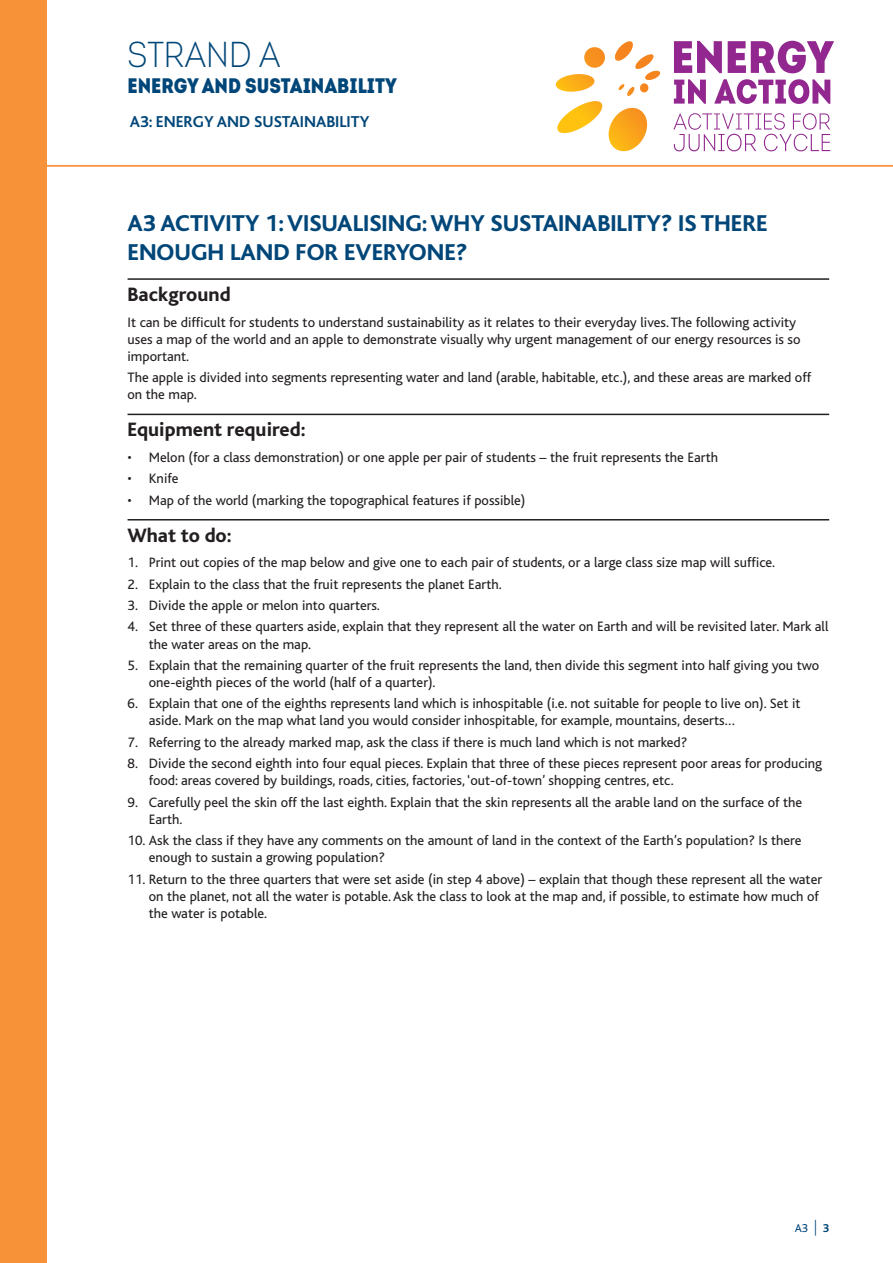
<style>
.page{position:relative;width:893px;height:1263px;background:#fff}
.page>*{position:absolute;margin:0;border:0;box-sizing:border-box;transform-origin:0 0}
.t1{font:36px "Intro Cond Light Free";color:#004678}
.t2{font:800 24px/28.8px "Bliss";color:#004678}
.t3{font:21px "Intro Cond Black Free";color:#004678}
.t4{font:800 20.25px "Bliss";color:#231f20}
.t5{font:700 16.5px "Bliss";color:#004678}
.t6{font:14.25px/17.1px "Bliss";color:#231f20}
.t7{font:12px "Bliss";color:#004678}
.s1{font-weight:300;font-size:15.6px}
.s2{font-weight:700}
</style>
<div class="page">
<hr style="left:0;top:165px;width:893px;height:2px;background:#f79239">
<div style="left:0;top:0;width:47px;height:1263px;background:#f79239"></div>
<svg style="left:673px;top:113px;width:157px;height:38px"></svg>
<svg style="left:674px;top:41px;width:48px;height:32px"></svg>
<svg style="left:728px;top:41px;width:106px;height:32px"></svg>
<svg style="left:674px;top:79px;width:32px;height:25px"></svg>
<svg style="left:714px;top:79px;width:116px;height:25px"></svg>
<svg style="left:555px;top:41px;width:105px;height:111px"></svg>
<hr style="left:128px;top:278px;width:701px;height:2px;background:#231f20">
<hr style="left:128px;top:414px;width:701px;height:1px;background:#231f20">
<hr style="left:128px;top:519px;width:701px;height:1px;background:#231f20">
<h1 class="t1" style="left:128px;top:33px;width:155px">STRAND A</h1>
<h3 class="t3" style="left:128px;top:71px;width:271px">ENERGY AND SUSTAINABILITY</h3>
<p class="t5" style="left:130px;top:113px;width:241px">A3: ENERGY AND SUSTAINABILITY</p>
<h2 class="t2" style="left:128px;top:209px;width:642px">A3 ACTIVITY 1: VISUALISING: WHY SUSTAINABILITY? IS THERE<br>ENOUGH LAND FOR EVERYONE?</h2>
<h3 class="t4" style="left:128px;top:284px;width:105px">Background</h3>
<p class="t6" style="left:128px;top:314px;width:674px">It can be difficult for students to understand sustainability as it relates to their everyday lives. The following activity uses a map of the world and an apple to demonstrate visually why urgent management of our energy resources is so important.</p>
<p class="t6" style="left:128px;top:369px;width:685px">The apple is divided into segments representing water and land (arable, habitable, etc.), and these areas are marked off on the map.</p>
<h3 class="t4" style="left:128px;top:419px;width:180px">Equipment required:</h3>
<p class="t6" style="left:128px;top:449px;width:592px">• Melon (for a class demonstration) or one apple per pair of students – the fruit represents the Earth</p>
<p class="t6" style="left:128px;top:470px;width:52px">• Knife</p>
<p class="t6" style="left:128px;top:492px;width:399px">• Map of the world (marking the topographical features if possible)</p>
<h3 class="t4" style="left:128px;top:525px;width:106px">What to do:</h3>
<p class="t6" style="left:128px;top:554px;width:649px">1. Print out copies of the map below and give one to each pair of students, or a large class size map will suffice.</p>
<p class="t6" style="left:128px;top:576px;width:376px">2. Explain to the class that the fruit represents the planet Earth.</p>
<p class="t6" style="left:128px;top:597px;width:254px">3. Divide the apple or melon into quarters.</p>
<p class="t6" style="left:149px;top:618px;width:681px;text-indent:-21px">4. Set three of these quarters aside, explain that they represent all the water on Earth and will be revisited later. Mark all the water areas on the map.</p>
<p class="t6" style="left:149px;top:657px;width:672px;text-indent:-21px">5. Explain that the remaining quarter of the fruit represents the land, then divide this segment into half giving you two one-eighth pieces of the world (half of a quarter).</p>
<p class="t6" style="left:149px;top:695px;width:653px;text-indent:-21px">6. Explain that one of the eighths represents land which is inhospitable (i.e. not suitable for people to live on). Set it aside. Mark on the map what land you would consider inhospitable, for example, mountains, deserts…</p>
<p class="t6" style="left:128px;top:734px;width:561px">7. Referring to the already marked map, ask the class if there is much land which is not marked?</p>
<p class="t6" style="left:149px;top:755px;width:675px;text-indent:-21px">8. Divide the second eighth into four equal pieces. Explain that three of these pieces represent poor areas for producing food: areas covered by buildings, roads, cities, factories, ‘out-of-town’ shopping centres, etc.</p>
<p class="t6" style="left:149px;top:794px;width:655px;text-indent:-21px">9. Carefully peel the skin off the last eighth. Explain that the skin represents all the arable land on the surface of the<br>Earth.</p>
<p class="t6" style="left:149px;top:832px;width:654px;text-indent:-21px">10. Ask the class if they have any comments on the amount of land in the context of the Earth’s population? Is there enough to sustain a growing population?</p>
<p class="t6" style="left:149px;top:870px;width:675px;text-indent:-21px">11. Return to the three quarters that were set aside (in step 4 above) – explain that though these represent all the water on the planet, not all the water is potable. Ask the class to look at the map and, if possible, to estimate how much of the water is potable.</p>
<p class="t7" style="left:795px;top:1221px;width:36px">A3 <span class="s1">|</span> <span class="s2">3</span></p>
</div>
